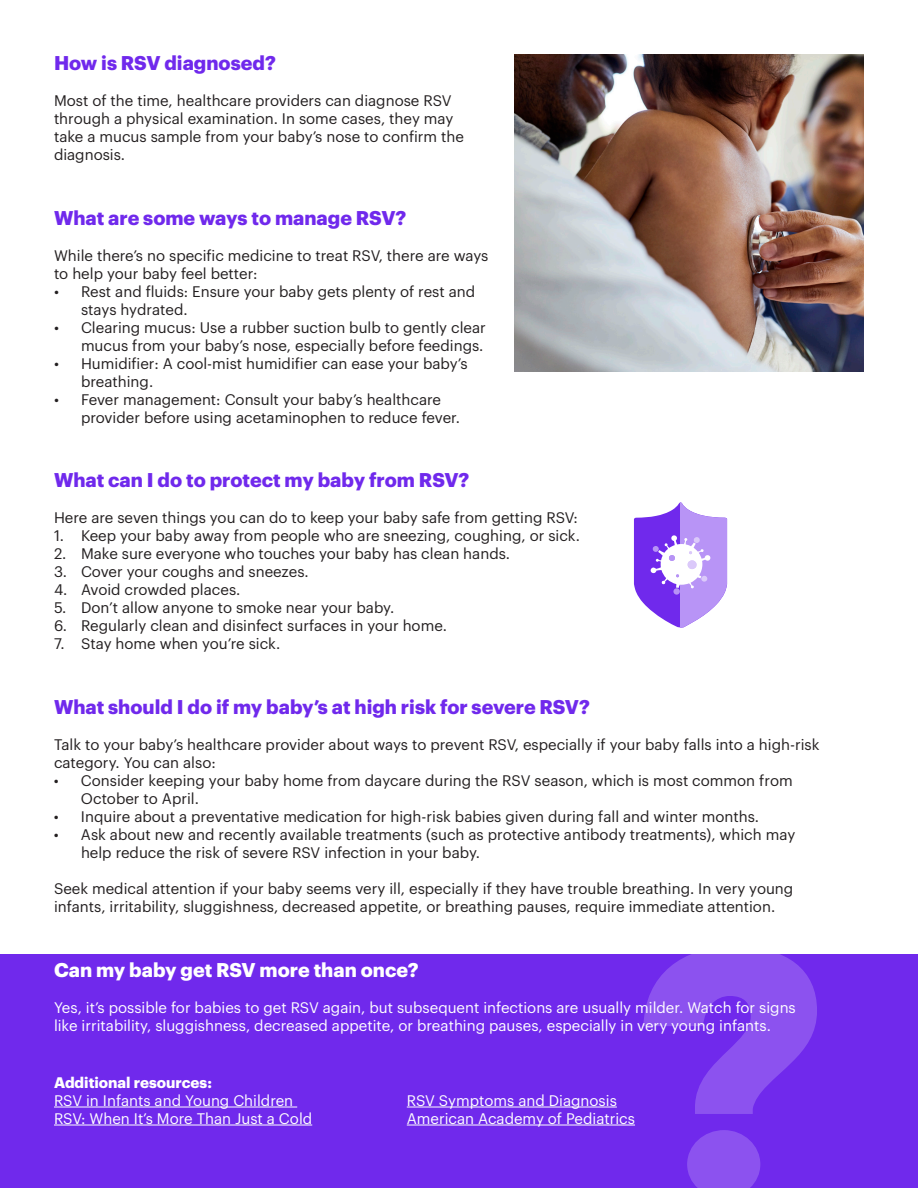
<style>
.page{position:relative;width:918px;height:1188px;background:#fff}
.page>*{position:absolute;margin:0;border:0;box-sizing:border-box;transform-origin:0 0}
.t1{font:700 342px "Graphik";color:#fff}
.t2{font:700 19.5px "Graphik";color:#7029ec}
.t3{font:700 19.5px "Graphik";color:#fff}
.t4{font:15px/18px "Graphik";color:#231f20}
.t5{font:15px/18px "Graphik";color:#fff}
.t6{font:700 15px "Graphik";color:#fff}
</style>
<div class="page">
<div style="left:0;top:954px;width:918px;height:234px;background:#7029ec"></div>
<img style="left:515px;top:54px;width:349px;height:317px">
<hr style="left:54px;top:1107px;width:243px;height:1px;background:#fff">
<hr style="left:54px;top:1125px;width:258px;height:1px;background:#fff">
<hr style="left:407px;top:1107px;width:210px;height:1px;background:#fff">
<hr style="left:407px;top:1125px;width:228px;height:1px;background:#fff">
<svg style="left:634px;top:502px;width:93px;height:126px"></svg>
<p class="t2" style="left:54px;top:48px;width:223px">How is RSV diagnosed?</p>
<p class="t4" style="left:54px;top:90px;width:412px">Most of the time, healthcare providers can diagnose RSV through a physical examination. In some cases, they may take a mucus sample from your baby’s nose to confirm the diagnosis.</p>
<p class="t2" style="left:54px;top:202px;width:354px">What are some ways to manage RSV?</p>
<p class="t4" style="left:54px;top:245px;width:436px">While there’s no specific medicine to treat RSV, there are ways to help your baby feel better:</p>
<p class="t4" style="left:81px;top:281px;width:396px;text-indent:-27px">• Rest and fluids: Ensure your baby gets plenty of rest and stays hydrated.</p>
<p class="t4" style="left:54px;top:317px;width:433px;text-align:right">• Clearing mucus: Use a rubber suction bulb to gently clear mucus from your baby’s nose, especially before feedings.</p>
<p class="t4" style="left:81px;top:353px;width:388px;text-indent:-27px">• Humidifier: A cool-mist humidifier can ease your baby’s breathing.</p>
<p class="t4" style="left:81px;top:389px;width:381px;text-indent:-27px">• Fever management: Consult your baby’s healthcare provider before using acetaminophen to reduce fever.</p>
<p class="t2" style="left:54px;top:465px;width:417px">What can I do to protect my baby from RSV?</p>
<p class="t4" style="left:54px;top:508px;width:525px">Here are seven things you can do to keep your baby safe from getting RSV:</p>
<p class="t4" style="left:54px;top:526px;width:527px">1. Keep your baby away from people who are sneezing, coughing, or sick.</p>
<p class="t4" style="left:54px;top:544px;width:458px">2. Make sure everyone who touches your baby has clean hands.</p>
<p class="t4" style="left:54px;top:562px;width:256px">3. Cover your coughs and sneezes.</p>
<p class="t4" style="left:54px;top:580px;width:188px">4. Avoid crowded places.</p>
<p class="t4" style="left:54px;top:598px;width:342px">5. Don’t allow anyone to smoke near your baby.</p>
<p class="t4" style="left:54px;top:616px;width:395px">6. Regularly clean and disinfect surfaces in your home.</p>
<p class="t4" style="left:54px;top:634px;width:228px">7. Stay home when you’re sick.</p>
<p class="t2" style="left:54px;top:692px;width:537px">What should I do if my baby’s at high risk for severe RSV?</p>
<p class="t4" style="left:54px;top:735px;width:767px">Talk to your baby’s healthcare provider about ways to prevent RSV, especially if your baby falls into a high-risk category. You can also:</p>
<p class="t4" style="left:81px;top:771px;width:713px;text-indent:-27px">• Consider keeping your baby home from daycare during the RSV season, which is most common from<br>October to April.</p>
<p class="t4" style="left:54px;top:806px;width:707px">• Inquire about a preventative medication for high-risk babies given during fall and winter months.</p>
<p class="t4" style="left:81px;top:824px;width:716px;text-indent:-27px">• Ask about new and recently available treatments (such as protective antibody treatments), which may help reduce the risk of severe RSV infection in your baby.</p>
<p class="t4" style="left:54px;top:879px;width:741px">Seek medical attention if your baby seems very ill, especially if they have trouble breathing. In very young infants, irritability, sluggishness, decreased appetite, or breathing pauses, require immediate attention.</p>
<h1 class="t1" style="left:637px;top:806px;width:192px">?</h1>
<p class="t3" style="left:54px;top:955px;width:366px">Can my baby get RSV more than once?</p>
<p class="t5" style="left:54px;top:997px;width:743px">Yes, it’s possible for babies to get RSV again, but subsequent infections are usually milder. Watch for signs like irritability, sluggishness, decreased appetite, or breathing pauses, especially in very young infants.</p>
<p class="t6" style="left:54px;top:1071px;width:159px">Additional resources:</p>
<p class="t5" style="left:54px;top:1090px;width:241px">RSV in Infants and Young Children</p>
<p class="t5" style="left:54px;top:1108px;width:260px">RSV: When It’s More Than Just a Cold</p>
<p class="t5" style="left:407px;top:1090px;width:212px">RSV Symptoms and Diagnosis</p>
<p class="t5" style="left:407px;top:1108px;width:230px">American Academy of Pediatrics</p>
</div>
